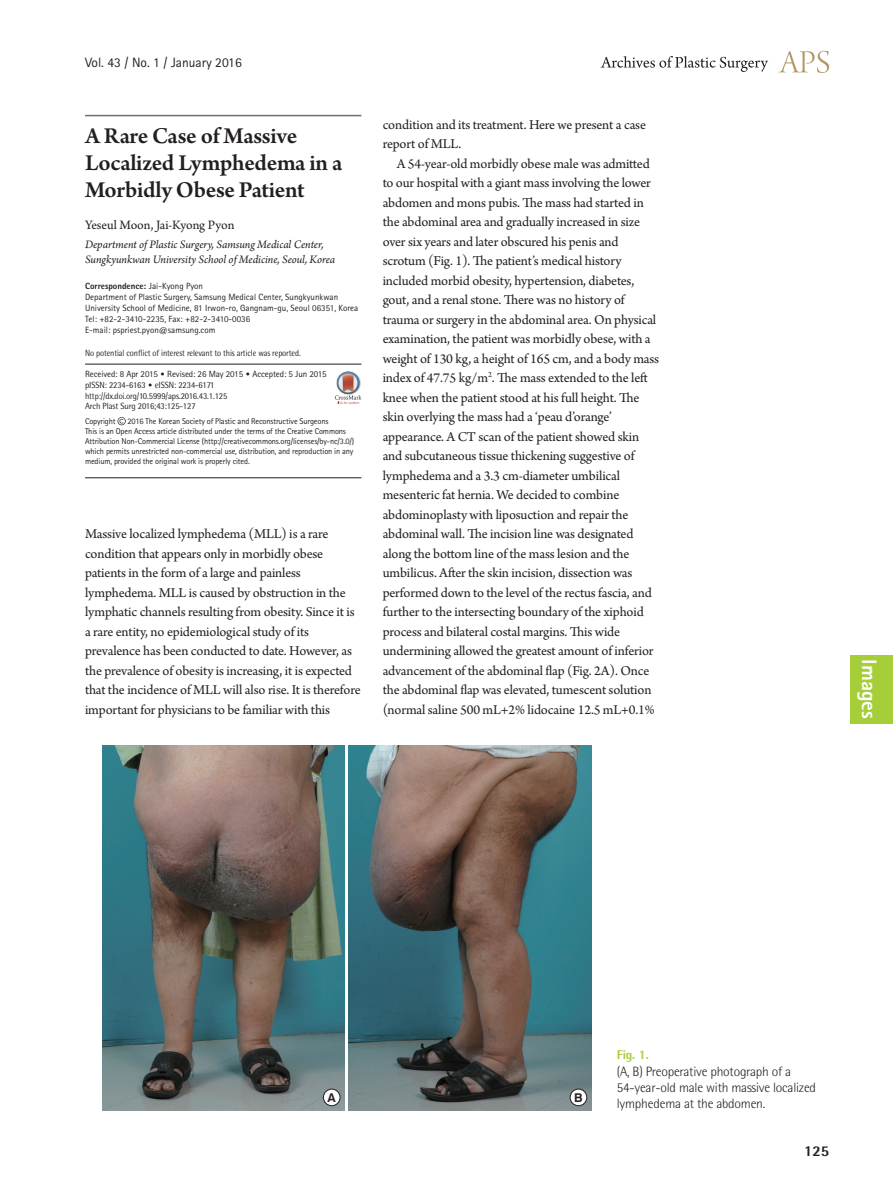
<style>
.page{position:relative;width:893px;height:1191px;background:#fff}
.page>*{position:absolute;margin:0;border:0;box-sizing:border-box;transform-origin:0 0}
.제목{font:600 24px/27px "Arno Pro";letter-spacing:-.01em;color:#231f20}
.논문_분류_옆{font:800 21px "Rotis Sans Serif Std";color:#fff}
.t1{font:800 15px "Rotis Semi Sans Std";color:#231f20}
.본문{font:14.25px/19.5px "Arno Pro";letter-spacing:-.01em;color:#231f20}
.표_그림_설명{font:300 13.5px/16.2px "Rotis Semi Sans Std";letter-spacing:-.015em;color:#231f20}
.저자{font:13.5px "Arno Pro";letter-spacing:-.005em;color:#231f20}
.권_호_월{font:13.5px "Rotis Sans Serif Std";color:#231f20}
.표_그림_설명-2{font:800 12.75px "Rotis Semi Sans Std";color:#a6ce39}
.t2{font:700 12.15px "Swiss 721 BT";color:#231f20}
.소속{font:italic 12px/14.4px "Arno Pro";letter-spacing:-.005em;color:#231f20}
.교신저자주소{font:9px/10.8px "Rotis Sans Serif Std";color:#231f20}
.t3{font:9px/10.8px "Rotis Semi Sans Std";letter-spacing:-.01em;color:#231f20;scale:.95 1}
.t4{font:9px "Rotis Semi Sans Std";letter-spacing:-.01em;color:#231f20;scale:.9 1}
.교신저자주소-2{font:800 9px "Rotis Sans Serif Std";color:#231f20}
.교신저자{font:8.4px/10.1px "Rotis Sans Serif Std";letter-spacing:-.015em;color:#231f20}
.s1{font-weight:400}
.s2{font-family:"Rotis Sans Serif Std"}
.s3{font-family:"DIN Pro";font-weight:300}
</style>
<div class="page">
<svg style="left:779px;top:51px;width:50px;height:22px"></svg>
<svg style="left:601px;top:56px;width:167px;height:16px"></svg>
<hr style="left:85px;top:364px;width:276px;height:1px;background:#231f20">
<hr style="left:85px;top:477px;width:276px;height:1px;background:#231f20">
<svg style="left:118px;top:417px;width:8px;height:8px"></svg>
<hr style="left:85px;top:115px;width:276px;height:1px;background:#6c6d70">
<img style="left:102px;top:745px;width:242px;height:365px">
<img style="left:349px;top:745px;width:242px;height:365px">
<div style="left:323px;top:1089px;width:17px;height:16px;background:#fff;border-radius:50%"></div>
<div style="left:323px;top:1089px;width:17px;height:17px;border:1px solid #231f20;border-radius:50%"></div>
<div style="left:570px;top:1089px;width:17px;height:16px;background:#fff;border-radius:50%"></div>
<div style="left:570px;top:1089px;width:17px;height:17px;border:1px solid #231f20;border-radius:50%"></div>
<div style="left:850px;top:655px;width:43px;height:68px;background:#a6ce39"></div>
<svg style="left:335px;top:372px;width:26px;height:32px"></svg>
<p class="권_호_월" style="left:85px;top:54px;width:158px">Vol. 43 / No. 1 / January 2016</p>
<p class="제목" style="left:85px;top:124px;width:259px">A Rare Case of Massive<br>Localized Lymphedema in a<br>Morbidly Obese Patient</p>
<p class="저자" style="left:85px;top:217px;width:151px">Yeseul Moon, Jai-Kyong Pyon</p>
<p class="소속" style="left:85px;top:238px;width:252px">Department of Plastic Surgery, Samsung Medical Center,<br>Sungkyunkwan University School of Medicine, Seoul, Korea</p>
<p class="교신저자주소-2" style="left:85px;top:281px;width:119px">Correspondence: <span class="s1">Jai-Kyong Pyon</span></p>
<p class="교신저자주소" style="left:85px;top:292px;width:275px">Department of Plastic Surgery, Samsung Medical Center, Sungkyunkwan<br>University School of Medicine, 81 Irwon-ro, Gangnam-gu, Seoul 06351, Korea</p>
<p class="교신저자주소" style="left:85px;top:313px;width:167px">Tel: +82-2-3410-2235, Fax: +82-2-3410-0036</p>
<p class="교신저자주소" style="left:85px;top:324px;width:132px">E-mail: pspriest.pyon@samsung.com</p>
<p class="t4" style="left:85px;top:347px;width:241px">No potential conflict of interest relevant to this article was reported.</p>
<p class="t3" style="left:85px;top:368px;width:256px"><span class="s2">Received: 8 Apr 2015</span> <span class="s3">•</span> <span class="s2">Revised: 26 May 2015</span> <span class="s3">•</span> <span class="s2">Accepted: 5 Jun 2015 </span>pISSN: 2234-6163 <span class="s3">•</span> eISSN: 2234-6171 http://dx.doi.org/10.5999/aps.2016.43.1.125<br>Arch Plast Surg 2016;43:125-127</p>
<p class="교신저자" style="left:85px;top:416px;width:32px">Copyright</p>
<p class="교신저자" style="left:128px;top:416px;width:202px">2016 The Korean Society of Plastic and Reconstructive Surgeons</p>
<p class="교신저자" style="left:85px;top:426px;width:271px">This is an Open Access article distributed under the terms of the Creative Commons Attribution Non-Commercial License (http://creativecommons.org/licenses/by-nc/3.0/) which permits unrestricted non-commercial use, distribution, and reproduction in any medium, provided the original work is properly cited.</p>
<p class="본문" style="left:85px;top:525px;width:277px">Massive localized lymphedema (MLL) is a rare condition that appears only in morbidly obese patients in the form of a large and painless lymphedema. MLL is caused by obstruction in the lymphatic channels resulting from obesity. Since it is a rare entity, no epidemiological study of its prevalence has been conducted to date. However, as the prevalence of obesity is increasing, it is expected that the incidence of MLL will also rise. It is therefore important for physicians to be familiar with this</p>
<p class="본문" style="left:383px;top:115px;width:265px">condition and its treatment. Here we present a case report of MLL.</p>
<p class="본문" style="left:383px;top:154px;width:278px;text-indent:14px">A 54-year-old morbidly obese male was admitted to our hospital with a giant mass involving the lower abdomen and mons pubis. The mass had started in the abdominal area and gradually increased in size over six years and later obscured his penis and scrotum (Fig. 1). The patient’s medical history included morbid obesity, hypertension, diabetes, gout, and a renal stone. There was no history of trauma or surgery in the abdominal area. On physical examination, the patient was morbidly obese, with a weight of 130 kg, a height of 165 cm, and a body mass index of 47.75 kg/m<sup>2</sup>. The mass extended to the left knee when the patient stood at his full height. The skin overlying the mass had a ‘peau d’orange’ appearance. A CT scan of the patient showed skin and subcutaneous tissue thickening suggestive of lymphedema and a 3.3 cm-diameter umbilical mesenteric fat hernia. We decided to combine abdominoplasty with liposuction and repair the abdominal wall. The incision line was designated along the bottom line of the mass lesion and the umbilicus. After the skin incision, dissection was performed down to the level of the rectus fascia, and further to the intersecting boundary of the xiphoid process and bilateral costal margins. This wide undermining allowed the greatest amount of inferior advancement of the abdominal flap (Fig. 2A). Once the abdominal flap was elevated, tumescent solution (normal saline 500 mL+2% lidocaine 12.5 mL+0.1%</p>
<p class="논문_분류_옆" style="left:882px;top:659px;width:61px;rotate:90deg">Images</p>
<p class="t2" style="left:328px;top:1090px;width:10px">A</p>
<p class="t2" style="left:574px;top:1090px;width:10px">B</p>
<p class="표_그림_설명-2" style="left:617px;top:1046px;width:33px">Fig. 1.</p>
<p class="표_그림_설명" style="left:617px;top:1063px;width:201px">(A, B) Preoperative photograph of a<br>54-year-old male with massive localized lymphedema at the abdomen.</p>
<p class="t1" style="left:804px;top:1141px;width:27px">125</p>
</div>
